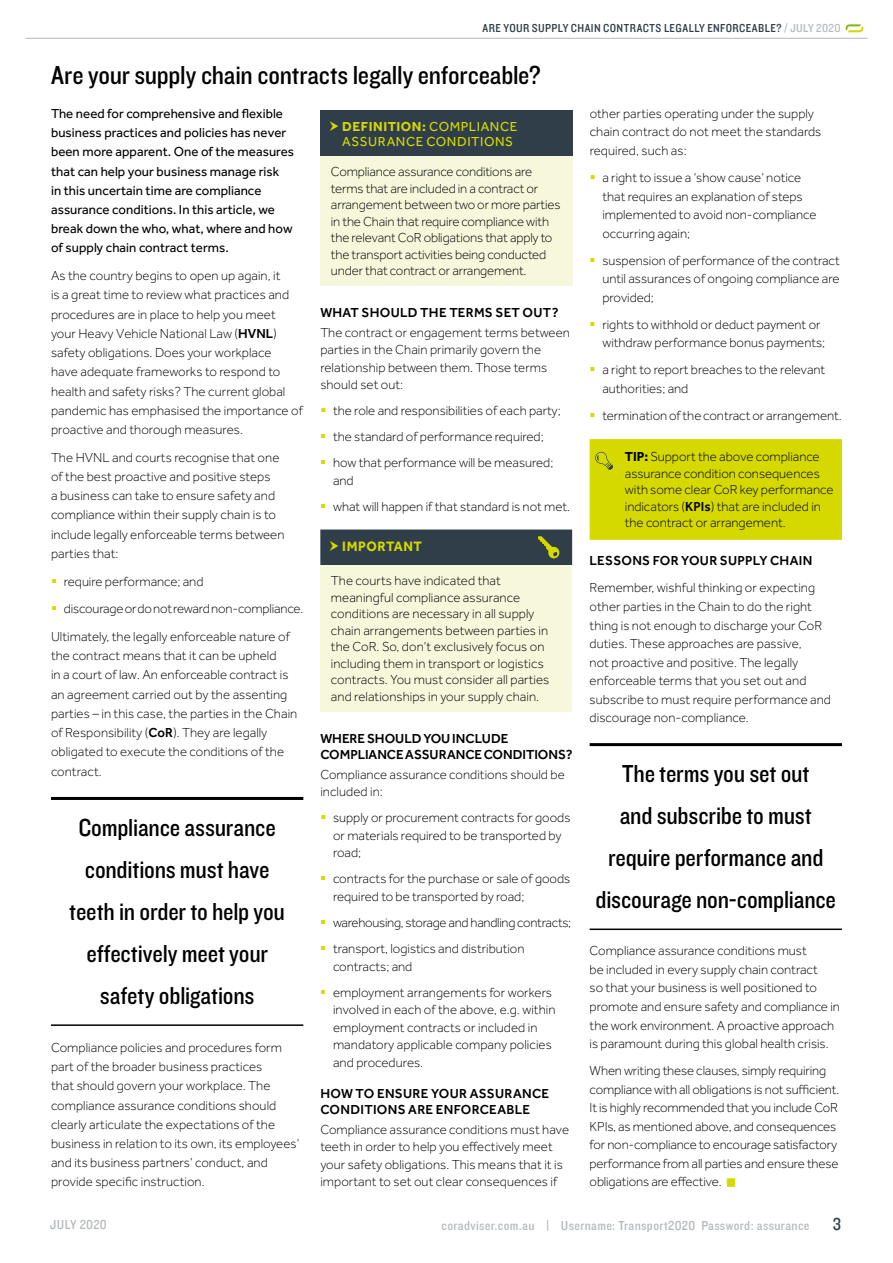
<style>
.page{position:relative;width:893px;height:1263px;background:#fff}
.page>*{position:absolute;margin:0;border:0;box-sizing:border-box;transform-origin:0 0}
.t1{font:27px "Knockout 30 Junior Welterwt";letter-spacing:-.005em;color:#000}
.t2{font:25.5px/42px "Knockout 30 Junior Welterwt";letter-spacing:-.01em;color:#000;text-align:center}
.t3{font:18px "Knockout 30 Junior Welterwt";color:#303e49}
.t4{font:700 14.1px "Effra";letter-spacing:.035em;color:#d5d900;scale:.96 1}
.t5{font:300 13.5px/18.6px "Effra";color:#000}
.t6{font:13.5px/19.2px "Effra";letter-spacing:.005em;color:#000}
.t7{font:500 13.5px/16px "Effra";letter-spacing:.015em;color:#000}
.t8{font:13.5px "Knockout 30 Junior Welterwt";letter-spacing:.025em;color:#b5b9bc}
.t9{font:500 13.5px/16px "Effra";letter-spacing:-.005em;color:#000}
.t10{font:300 13.5px "Effra";letter-spacing:-.02em;color:#000}
.t11{font:13.5px/15px "Effra";letter-spacing:.045em;color:#d5d900}
.t12{font:12px "Knockout 30 Junior Welterwt";letter-spacing:.035em;color:#303e49}
.s1{color:#b5b9bc}
.s2{font-weight:500}
.s3{color:#d5d900}
.s4{font-weight:700}
</style>
<div class="page">
<hr style="left:26px;top:38px;width:841px;height:1px;background:#b5b9bc">
<svg style="left:846px;top:24px;width:17px;height:8px"></svg>
<hr style="left:51px;top:797px;width:252px;height:3px;background:#000">
<hr style="left:51px;top:1024px;width:252px;height:2px;background:#000">
<div style="left:320px;top:110px;width:253px;height:46px;background:#303e49"></div>
<div style="left:320px;top:156px;width:253px;height:130px;background:#f7f7db"></div>
<div style="left:320px;top:565px;width:252px;height:147px;background:#f7f7db"></div>
<div style="left:590px;top:439px;width:252px;height:101px;background:#d5d900"></div>
<hr style="left:590px;top:743px;width:252px;height:3px;background:#000">
<hr style="left:590px;top:928px;width:252px;height:2px;background:#000">
<div style="left:320px;top:529px;width:252px;height:36px;background:#303e49"></div>
<p class="t12" style="left:483px;top:20px;width:360px">ARE YOUR SUPPLY CHAIN CONTRACTS LEGALLY ENFORCEABLE? <span class="s1">/ JULY 2020</span></p>
<h1 class="t1" style="left:51px;top:56px;width:491px">Are your supply chain contracts legally enforceable?</h1>
<p class="t6" style="left:51px;top:104px;width:245px">The need for comprehensive and flexible business practices and policies has never been more apparent. One of the measures that can help your business manage risk<br>in this uncertain time are compliance assurance conditions. In this article, we break down the who, what, where and how of supply chain contract terms.</p>
<p class="t5" style="left:51px;top:266px;width:253px;line-height:19.2px">As the country begins to open up again, it<br>is a great time to review what practices and procedures are in place to help you meet your Heavy Vehicle National Law (<span class="s2">HVNL</span>) safety obligations. Does your workplace<br>have adequate frameworks to respond to health and safety risks? The current global pandemic has emphasised the importance of proactive and thorough measures.</p>
<p class="t5" style="left:51px;top:447px;width:235px;line-height:19.2px">The HVNL and courts recognise that one of the best proactive and positive steps<br>a business can take to ensure safety and compliance within their supply chain is to include legally enforceable terms between parties that:</p>
<p class="t5" style="left:51px;top:572px;width:154px"><span class="s3">▪</span> require performance; and</p>
<p class="t5" style="left:51px;top:595px;width:254px;line-height:27.8px"><span class="s3">▪</span> discourage or do not reward non-compliance.<br>Ultimately, the legally enforceable nature of</p>
<p class="t5" style="left:51px;top:646px;width:248px;line-height:19.2px">the contract means that it can be upheld<br>in a court of law. An enforceable contract is an agreement carried out by the assenting parties – in this case, the parties in the Chain of Responsibility (<span class="s2">CoR</span>). They are legally obligated to execute the conditions of the contract.</p>
<p class="t5" style="left:590px;top:104px;width:233px">other parties operating under the supply chain contract do not meet the standards required, such as:</p>
<p class="t5" style="left:602px;top:168px;width:216px;text-indent:-13px"><span class="s3">▪</span> a right to issue a ‘show cause’ notice that requires an explanation of steps implemented to avoid non-compliance occurring again;</p>
<p class="t5" style="left:602px;top:251px;width:239px;text-align:justify;text-indent:-13px"><span class="s3">▪</span> suspension of performance of the contract until assurances of ongoing compliance are provided;</p>
<p class="t5" style="left:602px;top:315px;width:224px;text-indent:-13px"><span class="s3">▪</span> rights to withhold or deduct payment or withdraw performance bonus payments;</p>
<p class="t5" style="left:602px;top:361px;width:224px;text-indent:-13px"><span class="s3">▪</span> a right to report breaches to the relevant authorities; and</p>
<p class="t5" style="left:590px;top:406px;width:254px"><span class="s3">▪</span> termination of the contract or arrangement.</p>
<p class="t5" style="left:625px;top:448px;width:210px;line-height:16.5px"><span class="s4">TIP:</span> Support the above compliance assurance condition consequences with some clear CoR key performance indicators (<span class="s2">KPIs</span>) that are included in the contract or arrangement.</p>
<p class="t7" style="left:590px;top:553px;width:224px">LESSONS FOR YOUR SUPPLY CHAIN</p>
<p class="t5" style="left:590px;top:579px;width:243px">Remember, wishful thinking or expecting other parties in the Chain to do the right thing is not enough to discharge your CoR duties. These approaches are passive,<br>not proactive and positive. The legally enforceable terms that you set out and subscribe to must require performance and discourage non-compliance.</p>
<h2 class="t2" style="left:596px;top:751px;width:242px">The terms you set out<br>and subscribe to must require performance and discourage non-compliance</h2>
<p class="t5" style="left:590px;top:941px;width:252px">Compliance assurance conditions must<br>be included in every supply chain contract<br>so that your business is well positioned to promote and ensure safety and compliance in the work environment. A proactive approach is paramount during this global health crisis.</p>
<p class="t5" style="left:590px;top:1061px;width:251px">When writing these clauses, simply requiring compliance with all obligations is not sufficient.<br>It is highly recommended that you include CoR KPIs, as mentioned above, and consequences for non-compliance to encourage satisfactory performance from all parties and ensure these obligations are effective.</p>
<p class="t11" style="left:342px;top:119px;width:177px"><span class="s4">DEFINITION:</span> COMPLIANCE<br>ASSURANCE CONDITIONS</p>
<p class="t5" style="left:331px;top:164px;width:231px;line-height:16.5px">Compliance assurance conditions are terms that are included in a contract or arrangement between two or more parties in the Chain that require compliance with the relevant CoR obligations that apply to the transport activities being conducted under that contract or arrangement.</p>
<p class="t7" style="left:320px;top:304px;width:240px">WHAT SHOULD THE TERMS SET OUT?</p>
<p class="t5" style="left:320px;top:323px;width:251px;line-height:17.5px">The contract or engagement terms between parties in the Chain primarily govern the relationship between them. Those terms should set out:</p>
<p class="t5" style="left:320px;top:401px;width:242px"><span class="s3">▪</span> the role and responsibilities of each party;</p>
<p class="t5" style="left:320px;top:428px;width:225px"><span class="s3">▪</span> the standard of performance required;</p>
<p class="t5" style="left:333px;top:454px;width:222px;line-height:17.5px;text-indent:-13px"><span class="s3">▪</span> how that performance will be measured; and</p>
<p class="t5" style="left:320px;top:497px;width:251px"><span class="s3">▪</span> what will happen if that standard is not met.</p>
<p class="t4" style="left:342px;top:538px;width:85px">IMPORTANT</p>
<p class="t5" style="left:331px;top:572px;width:220px;line-height:16.5px">The courts have indicated that meaningful compliance assurance conditions are necessary in all supply chain arrangements between parties in the CoR. So, don’t exclusively focus on including them in transport or logistics contracts. You must consider all parties and relationships in your supply chain.</p>
<p class="t9" style="left:320px;top:730px;width:254px">WHERE SHOULD YOU INCLUDE<br>COMPLIANCE ASSURANCE CONDITIONS?</p>
<p class="t5" style="left:320px;top:765px;width:246px;line-height:17.5px">Compliance assurance conditions should be included in:</p>
<p class="t5" style="left:333px;top:809px;width:239px;line-height:17.5px;text-indent:-13px"><span class="s3">▪</span> supply or procurement contracts for goods or materials required to be transported by road;</p>
<p class="t5" style="left:333px;top:870px;width:239px;line-height:17.5px;text-indent:-13px"><span class="s3">▪</span> contracts for the purchase or sale of goods required to be transported by road;</p>
<p class="t10" style="left:320px;top:915px;width:252px"><span class="s3">▪</span> warehousing, storage and handling contracts;</p>
<p class="t5" style="left:333px;top:940px;width:193px;line-height:17.5px;text-indent:-13px"><span class="s3">▪</span> transport, logistics and distribution contracts; and</p>
<p class="t5" style="left:333px;top:983px;width:224px;line-height:17.5px;text-indent:-13px"><span class="s3">▪</span> employment arrangements for workers involved in each of the above, e.g. within employment contracts or included in mandatory applicable company policies and procedures.</p>
<p class="t7" style="left:320px;top:1085px;width:230px">HOW TO ENSURE YOUR ASSURANCE<br>CONDITIONS ARE ENFORCEABLE</p>
<p class="t5" style="left:320px;top:1120px;width:250px;line-height:17.5px">Compliance assurance conditions must have teeth in order to help you effectively meet your safety obligations. This means that it is important to set out clear consequences if</p>
<h2 class="t2" style="left:69px;top:805px;width:217px">Compliance assurance conditions must have teeth in order to help you effectively meet your safety obligations</h2>
<p class="t5" style="left:51px;top:1038px;width:250px;line-height:19.2px">Compliance policies and procedures form part of the broader business practices<br>that should govern your workplace. The compliance assurance conditions should clearly articulate the expectations of the business in relation to its own, its employees’ and its business partners’ conduct, and provide specific instruction.</p>
<p class="t8" style="left:50px;top:1215px;width:58px">JULY 2020</p>
<p class="t8" style="left:441px;top:1216px;width:370px">coradviser.com.au | Username: Transport2020 Password: assurance</p>
<h3 class="t3" style="left:833px;top:1212px;width:10px">3</h3>
</div>
